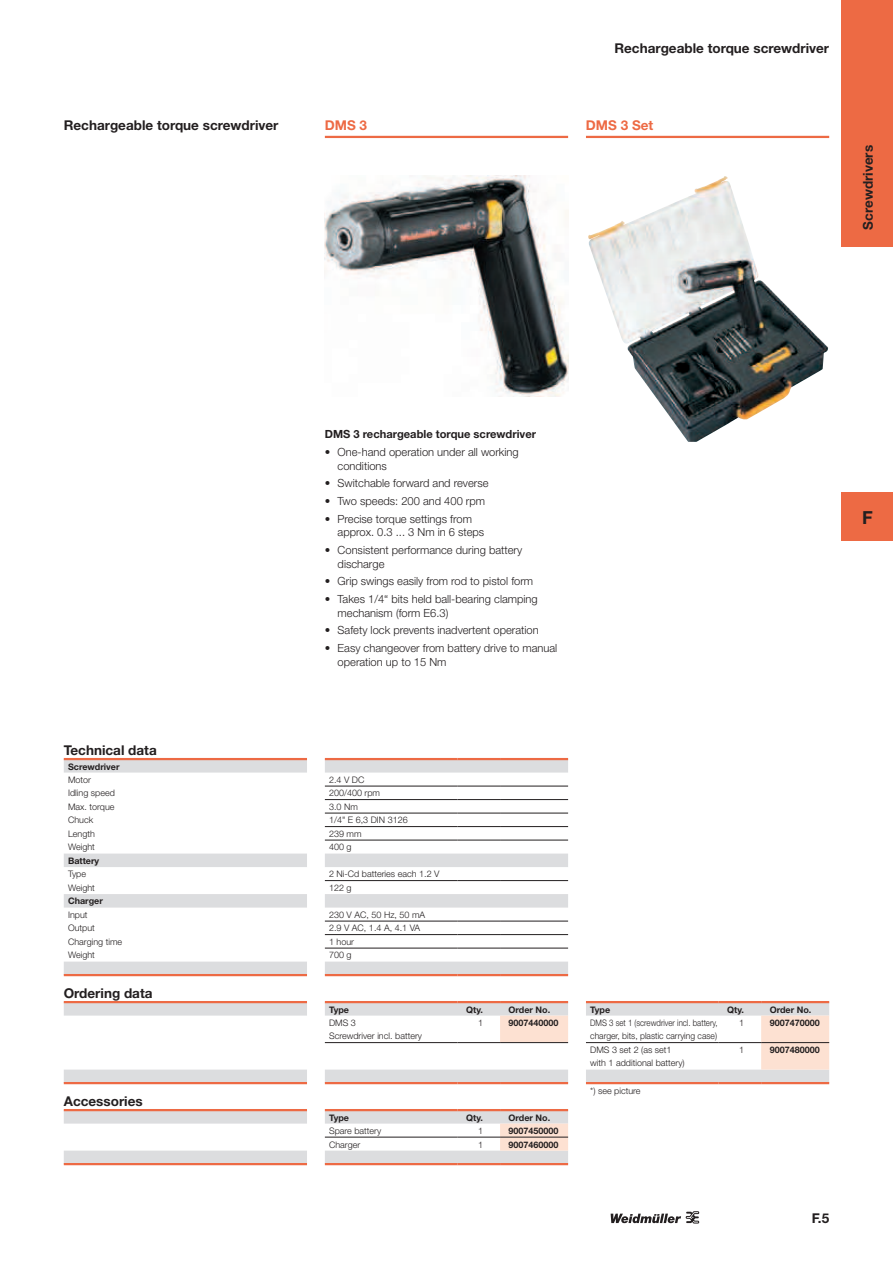
<style>
.page{position:relative;width:893px;height:1263px;background:#fff}
.page>*{position:absolute;margin:0;border:0;box-sizing:border-box;transform-origin:0 0}
.t1{font:700 18px "Helvetica Neue LT";color:#231f20}
.t2{font:700 13.5px "Helvetica Neue LT";color:#231f20}
.t3{font:700 13.5px "Helvetica Neue LT";color:#ed6a44}
.t4{font:300 11.25px/13.5px "Helvetica Neue LT";color:#231f20}
.t5{font:700 11.25px "Helvetica Neue LT";color:#231f20}
.t6{font:300 9px/13.5px "Helvetica Neue LT";color:#231f20}
.t7{font:700 9px "Helvetica Neue LT";color:#231f20}
.t8{font:300 9px/13.8px "Helvetica Neue LT";color:#231f20;scale:.95 1}
.t9{font:300 9px "Helvetica Neue LT";color:#231f20;scale:.87 1}
</style>
<div class="page">
<div style="left:842px;top:0;width:51px;height:247px;background:#ed6a44"></div>
<div style="left:842px;top:492px;width:51px;height:49px;background:#ed6a44"></div>
<svg style="left:611px;top:1211px;width:88px;height:13px"></svg>
<hr style="left:325px;top:136px;width:243px;height:2px;background:#ed6a44">
<img style="left:588px;top:176px;width:240px;height:266px">
<hr style="left:586px;top:136px;width:243px;height:2px;background:#ed6a44">
<img style="left:325px;top:176px;width:243px;height:220px">
<svg style="left:64px;top:760px;width:243px;height:403px"></svg>
<hr style="left:64px;top:758px;width:243px;height:2px;background:#ed6a44">
<hr style="left:64px;top:974px;width:243px;height:2px;background:#ed6a44">
<hr style="left:64px;top:1082px;width:243px;height:2px;background:#ed6a44">
<hr style="left:64px;top:1163px;width:243px;height:2px;background:#ed6a44">
<hr style="left:64px;top:1001px;width:243px;height:2px;background:#ed6a44">
<hr style="left:64px;top:1109px;width:243px;height:2px;background:#ed6a44">
<svg style="left:325px;top:760px;width:243px;height:403px"></svg>
<svg style="left:500px;top:1015px;width:68px;height:135px"></svg>
<hr style="left:325px;top:758px;width:133px;height:2px;background:#ed6a44">
<hr style="left:458px;top:758px;width:42px;height:2px;background:#ed6a44">
<hr style="left:500px;top:758px;width:68px;height:2px;background:#ed6a44">
<hr style="left:325px;top:974px;width:133px;height:2px;background:#ed6a44">
<hr style="left:458px;top:974px;width:42px;height:2px;background:#ed6a44">
<hr style="left:500px;top:974px;width:68px;height:2px;background:#ed6a44">
<hr style="left:325px;top:1082px;width:133px;height:2px;background:#ed6a44">
<hr style="left:458px;top:1082px;width:42px;height:2px;background:#ed6a44">
<hr style="left:500px;top:1082px;width:68px;height:2px;background:#ed6a44">
<hr style="left:325px;top:1001px;width:133px;height:2px;background:#ed6a44">
<hr style="left:458px;top:1001px;width:42px;height:2px;background:#ed6a44">
<hr style="left:500px;top:1001px;width:68px;height:2px;background:#ed6a44">
<hr style="left:325px;top:1109px;width:133px;height:2px;background:#ed6a44">
<hr style="left:458px;top:1109px;width:42px;height:2px;background:#ed6a44">
<hr style="left:500px;top:1109px;width:68px;height:2px;background:#ed6a44">
<hr style="left:325px;top:1163px;width:133px;height:2px;background:#ed6a44">
<hr style="left:458px;top:1163px;width:42px;height:2px;background:#ed6a44">
<hr style="left:500px;top:1163px;width:68px;height:2px;background:#ed6a44">
<hr style="left:325px;top:786px;width:133px;height:1px;background:#231f20">
<hr style="left:458px;top:786px;width:42px;height:1px;background:#231f20">
<hr style="left:500px;top:786px;width:68px;height:1px;background:#231f20">
<hr style="left:325px;top:799px;width:133px;height:1px;background:#231f20">
<hr style="left:458px;top:799px;width:42px;height:1px;background:#231f20">
<hr style="left:500px;top:799px;width:68px;height:1px;background:#231f20">
<hr style="left:325px;top:1042px;width:133px;height:1px;background:#231f20">
<hr style="left:458px;top:1042px;width:42px;height:1px;background:#231f20">
<hr style="left:500px;top:1042px;width:68px;height:1px;background:#231f20">
<hr style="left:325px;top:813px;width:133px;height:1px;background:#231f20">
<hr style="left:458px;top:813px;width:42px;height:1px;background:#231f20">
<hr style="left:500px;top:813px;width:68px;height:1px;background:#231f20">
<hr style="left:325px;top:826px;width:133px;height:1px;background:#231f20">
<hr style="left:458px;top:826px;width:42px;height:1px;background:#231f20">
<hr style="left:500px;top:826px;width:68px;height:1px;background:#231f20">
<hr style="left:325px;top:840px;width:133px;height:1px;background:#231f20">
<hr style="left:458px;top:840px;width:42px;height:1px;background:#231f20">
<hr style="left:500px;top:840px;width:68px;height:1px;background:#231f20">
<hr style="left:325px;top:880px;width:133px;height:1px;background:#231f20">
<hr style="left:458px;top:880px;width:42px;height:1px;background:#231f20">
<hr style="left:500px;top:880px;width:68px;height:1px;background:#231f20">
<hr style="left:325px;top:921px;width:133px;height:1px;background:#231f20">
<hr style="left:458px;top:921px;width:42px;height:1px;background:#231f20">
<hr style="left:500px;top:921px;width:68px;height:1px;background:#231f20">
<hr style="left:325px;top:934px;width:133px;height:1px;background:#231f20">
<hr style="left:458px;top:934px;width:42px;height:1px;background:#231f20">
<hr style="left:500px;top:934px;width:68px;height:1px;background:#231f20">
<hr style="left:325px;top:948px;width:133px;height:1px;background:#231f20">
<hr style="left:458px;top:948px;width:42px;height:1px;background:#231f20">
<hr style="left:500px;top:948px;width:68px;height:1px;background:#231f20">
<hr style="left:325px;top:1137px;width:133px;height:1px;background:#231f20">
<hr style="left:458px;top:1137px;width:42px;height:1px;background:#231f20">
<hr style="left:500px;top:1137px;width:68px;height:1px;background:#231f20">
<svg style="left:586px;top:1003px;width:243px;height:79px"></svg>
<hr style="left:586px;top:1001px;width:133px;height:2px;background:#ed6a44">
<hr style="left:719px;top:1001px;width:42px;height:2px;background:#ed6a44">
<hr style="left:761px;top:1001px;width:68px;height:2px;background:#ed6a44">
<hr style="left:586px;top:1042px;width:133px;height:1px;background:#231f20">
<hr style="left:719px;top:1042px;width:42px;height:1px;background:#231f20">
<hr style="left:761px;top:1042px;width:68px;height:1px;background:#231f20">
<hr style="left:586px;top:1082px;width:133px;height:2px;background:#ed6a44">
<hr style="left:719px;top:1082px;width:42px;height:2px;background:#ed6a44">
<hr style="left:761px;top:1082px;width:68px;height:2px;background:#ed6a44">
<p class="t2" style="left:64px;top:120px;width:216px">Rechargeable torque screwdriver</p>
<p class="t3" style="left:325px;top:120px;width:44px">DMS 3</p>
<p class="t2" style="left:614px;top:43px;width:216px">Rechargeable torque screwdriver</p>
<p class="t3" style="left:586px;top:120px;width:69px">DMS 3 Set</p>
<p class="t2" style="left:863px;top:230px;width:86px;rotate:-90deg">Screwdrivers</p>
<p class="t2" style="left:64px;top:745px;width:94px">Technical data</p>
<p class="t7" style="left:68px;top:763px;width:53px">Screwdriver</p>
<p class="t6" style="left:68px;top:773px;width:48px">Motor<br>Idling speed<br>Max. torque<br>Chuck<br>Length<br>Weight</p>
<p class="t7" style="left:68px;top:857px;width:33px">Battery</p>
<p class="t6" style="left:68px;top:868px;width:28px">Type<br>Weight</p>
<p class="t7" style="left:68px;top:898px;width:36px">Charger</p>
<p class="t6" style="left:68px;top:909px;width:56px">Input<br>Output<br>Charging time<br>Weight</p>
<p class="t2" style="left:64px;top:988px;width:90px">Ordering data</p>
<p class="t2" style="left:64px;top:1096px;width:80px">Accessories</p>
<p class="t5" style="left:325px;top:430px;width:213px">DMS 3 rechargeable torque screwdriver</p>
<p class="t4" style="left:338px;top:445px;width:183px;text-indent:-13px">• One-hand operation under all working conditions</p>
<p class="t4" style="left:325px;top:476px;width:165px">• Switchable forward and reverse</p>
<p class="t4" style="left:325px;top:494px;width:162px">• Two speeds: 200 and 400 rpm</p>
<p class="t4" style="left:338px;top:512px;width:148px;text-indent:-13px">• Precise torque settings from approx. 0.3 ... 3 Nm in 6 steps</p>
<p class="t4" style="left:338px;top:543px;width:186px;text-indent:-13px">• Consistent performance during battery discharge</p>
<p class="t4" style="left:325px;top:574px;width:210px">• Grip swings easily from rod to pistol form</p>
<p class="t4" style="left:338px;top:592px;width:202px;text-indent:-13px">• Takes 1/4“ bits held ball-bearing clamping mechanism (form E6.3)</p>
<p class="t4" style="left:325px;top:623px;width:215px">• Safety lock prevents inadvertent operation</p>
<p class="t4" style="left:338px;top:641px;width:221px;text-indent:-13px">• Easy changeover from battery drive to manual operation up to 15 Nm</p>
<h1 class="t1" style="left:862px;top:510px;width:12px">F</h1>
<p class="t6" style="left:329px;top:774px;width:80px">2.4 V DC<br>200/400 rpm<br>3.0 Nm<br>1/4" E 6,3 DIN 3126<br>239 mm<br>400 g</p>
<p class="t6" style="left:329px;top:868px;width:112px">2 Ni-Cd batteries each 1.2 V<br>122 g</p>
<p class="t6" style="left:329px;top:908px;width:98px">230 V AC, 50 Hz, 50 mA<br>2.9 V AC, 1.4 A, 4.1 VA<br>1 hour<br>700 g</p>
<p class="t7" style="left:329px;top:1006px;width:22px">Type</p>
<p class="t7" style="left:466px;top:1006px;width:18px">Qty.</p>
<p class="t7" style="left:509px;top:1006px;width:43px">Order No.</p>
<p class="t6" style="left:329px;top:1016px;width:28px">DMS 3</p>
<p class="t6" style="left:478px;top:1017px;width:7px">1</p>
<p class="t7" style="left:509px;top:1019px;width:52px">9007440000</p>
<p class="t6" style="left:329px;top:1030px;width:94px">Screwdriver incl. battery</p>
<p class="t7" style="left:329px;top:1114px;width:22px">Type</p>
<p class="t7" style="left:466px;top:1114px;width:18px">Qty.</p>
<p class="t7" style="left:509px;top:1114px;width:43px">Order No.</p>
<p class="t6" style="left:329px;top:1125px;width:54px">Spare battery</p>
<p class="t6" style="left:478px;top:1125px;width:7px">1</p>
<p class="t7" style="left:509px;top:1127px;width:52px">9007450000</p>
<p class="t6" style="left:329px;top:1138px;width:33px">Charger</p>
<p class="t6" style="left:478px;top:1138px;width:7px">1</p>
<p class="t7" style="left:509px;top:1141px;width:52px">9007460000</p>
<p class="t7" style="left:590px;top:1006px;width:22px">Type</p>
<p class="t7" style="left:727px;top:1006px;width:18px">Qty.</p>
<p class="t7" style="left:770px;top:1006px;width:43px">Order No.</p>
<p class="t9" style="left:590px;top:1017px;width:148px">DMS 3 set 1 (screwdriver incl. battery,</p>
<p class="t6" style="left:739px;top:1017px;width:7px">1</p>
<p class="t7" style="left:770px;top:1019px;width:52px">9007470000</p>
<p class="t8" style="left:590px;top:1029px;width:135px">charger, bits, plastic carrying case)<br>DMS 3 set 2 (as set1</p>
<p class="t6" style="left:739px;top:1044px;width:7px">1</p>
<p class="t7" style="left:770px;top:1046px;width:52px">9007480000</p>
<p class="t6" style="left:590px;top:1056px;width:96px">with 1 additional battery)</p>
<p class="t6" style="left:590px;top:1084px;width:52px">*) see picture</p>
<p class="t2" style="left:812px;top:1213px;width:19px">F.5</p>
</div>
